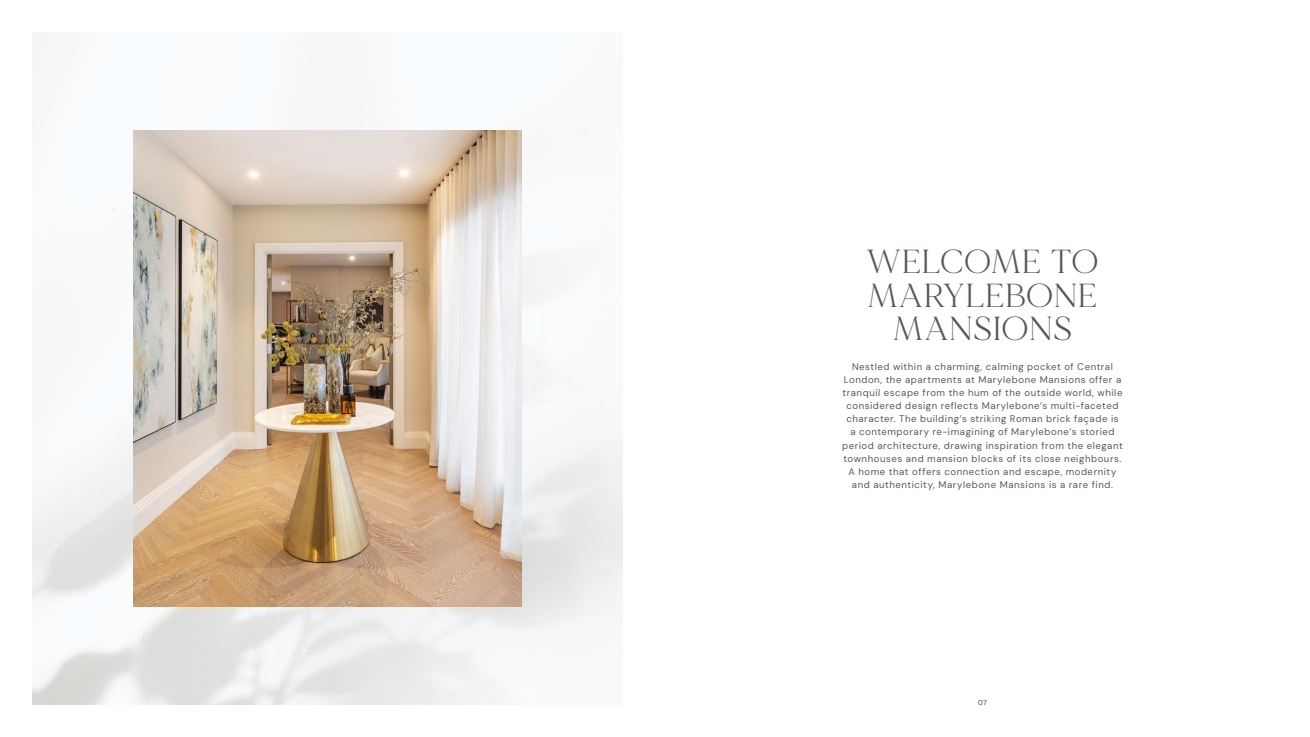
<style>
.page{position:relative;width:1310px;height:737px;background:#fff}
.page>*{position:absolute;margin:0;border:0;box-sizing:border-box;transform-origin:0 0}
.t1{font:33.25px/33.2px "MADE Mirage";letter-spacing:.02em;color:#5d5552;text-align:center}
.t2{font:9.62px/13.1px "DM Sans";letter-spacing:.055em;color:#5d5552;text-align:center}
.t3{font:7px "DM Sans";color:#414141}
</style>
<div class="page">
<img style="left:32px;top:32px;width:591px;height:672px">
<img style="left:133px;top:130px;width:389px;height:476px">
<h1 class="t1" style="left:866px;top:246px;width:233px">WELCOME TO<br>MARYLEBONE<br>MANSIONS</h1>
<p class="t2" style="left:842px;top:360px;width:282px">Nestled within a charming, calming pocket of Central London, the apartments at Marylebone Mansions offer a tranquil escape from the hum of the outside world, while considered design reflects Marylebone’s multi-faceted character. The building’s striking Roman brick façade is<br>a contemporary re-imagining of Marylebone’s storied period architecture, drawing inspiration from the elegant townhouses and mansion blocks of its close neighbours.<br>A home that offers connection and escape, modernity and authenticity, Marylebone Mansions is a rare find.</p>
<p class="t3" style="left:978px;top:698px;width:10px">07</p>
</div>
